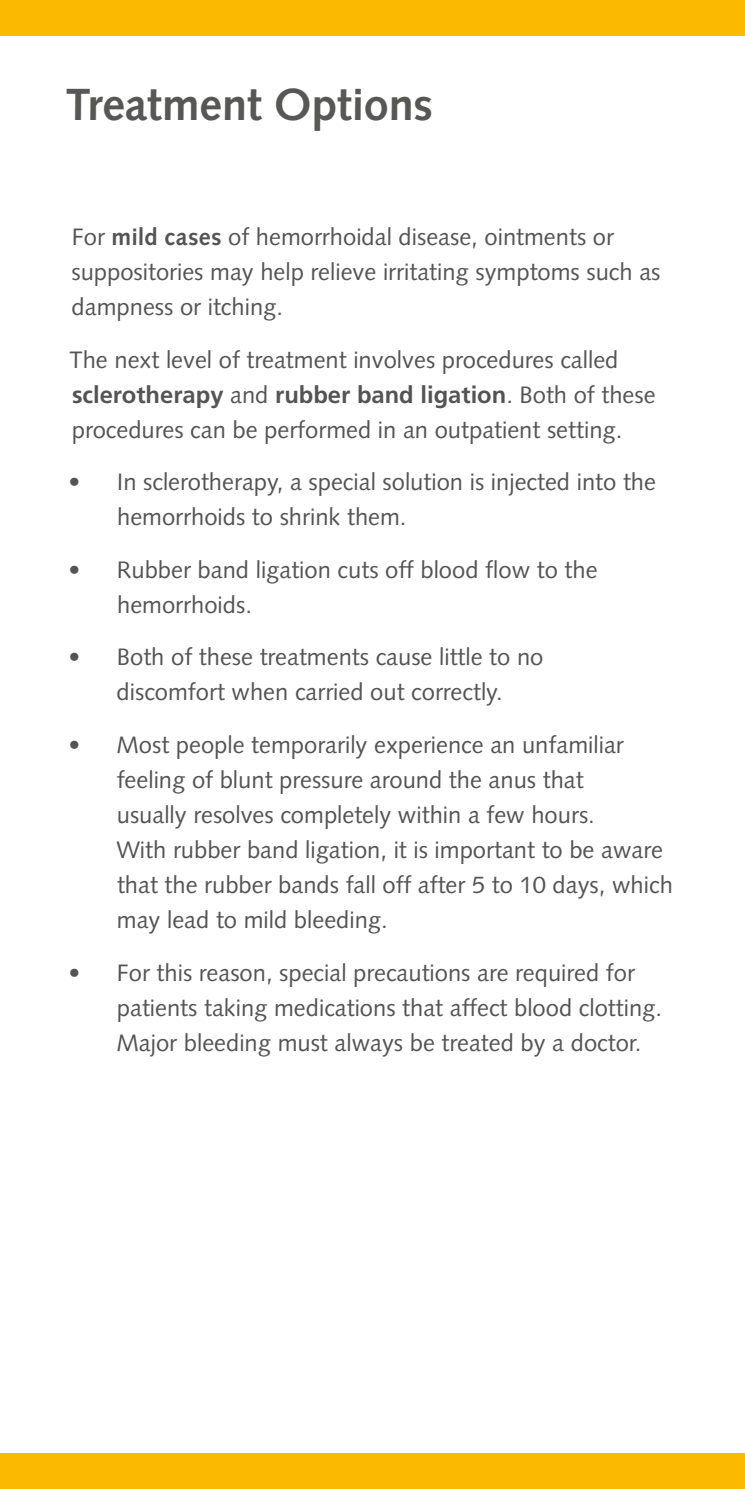
<style>
.page{position:relative;width:745px;height:1489px;background:#fff}
.page>*{position:absolute;margin:0;border:0;box-sizing:border-box;transform-origin:0 0}
.t1{font:700 45px "Syntax LT Std";letter-spacing:-.005em;color:#575756}
.t2{font:23.75px/35px "Syntax LT Std";color:#555454}
.t3{font:700 23.75px "Frutiger LT Std";color:#555454}
.s1{font-weight:700}
.s2{font-family:"Syntax LT Std";font-weight:400}
</style>
<div class="page">
<div style="left:0;top:0;width:744px;height:35px;background:#fbba00"></div>
<div style="left:0;top:1453px;width:744px;height:35px;background:#fbba00"></div>
<h1 class="t1" style="left:66px;top:79px;width:369px">Treatment Options</h1>
<p class="t2" style="left:71px;top:219px;width:590px">For <span class="s1">mild cases</span> of hemorrhoidal disease, ointments or suppositories may help relieve irritating symptoms such as dampness or itching.</p>
<p class="t2" style="left:69px;top:342px;width:550px">The next level of treatment involves procedures called</p>
<p class="t3" style="left:72px;top:380px;width:584px">sclerotherapy <span class="s2">and</span> rubber band ligation<span class="s2">. Both of these</span></p>
<p class="t2" style="left:72px;top:412px;width:551px">procedures can be performed in an outpatient setting.</p>
<p class="t2" style="left:117px;top:464px;width:540px;text-indent:-49px">• In sclerotherapy, a special solution is injected into the hemorrhoids to shrink them.</p>
<p class="t2" style="left:117px;top:552px;width:481px;text-indent:-49px">• Rubber band ligation cuts off blood flow to the hemorrhoids.</p>
<p class="t2" style="left:68px;top:639px;width:476px;text-align:center">• Both of these treatments cause little to no discomfort when carried out correctly.</p>
<p class="t2" style="left:116px;top:727px;width:557px;text-indent:-48px">• Most people temporarily experience an unfamiliar feeling of blunt pressure around the anus that<br>usually resolves completely within a few hours.<br>With rubber band ligation, it is important to be aware that the rubber bands fall off after 5 to 10 days, which may lead to mild bleeding.</p>
<p class="t2" style="left:116px;top:955px;width:546px;text-indent:-48px">• For this reason, special precautions are required for patients taking medications that affect blood clotting.<br>Major bleeding must always be treated by a doctor.</p>
</div>
